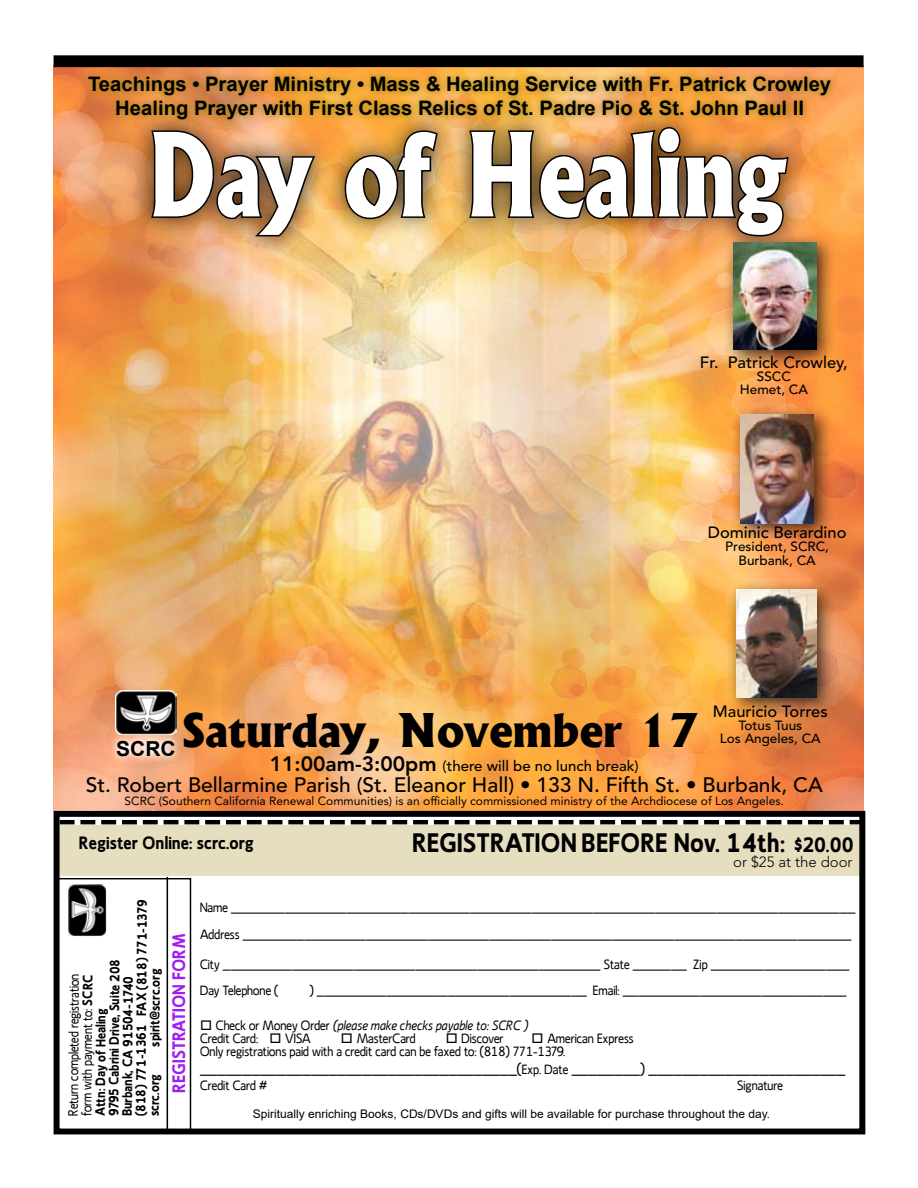
<style>
.page{position:relative;width:918px;height:1188px;background:#fff}
.page>*{position:absolute;margin:0;border:0;box-sizing:border-box;transform-origin:0 0}
.t1{font:800 110.85px "Albertus";color:#fff;scale:.81 1}
.t2{font:800 44.4px "Albertus";color:#000}
.t3{font:700 26.55px "Ligurino";color:#000}
.t4{font:500 20.7px "Avenir LT Std";color:#000}
.t5{font:700 20.7px "Arial";color:#000}
.t6{font:700 19.95px/23.7px "Arial";color:#000;text-align:center}
.t7{font:700 18px "Ligurino";color:#a01ef0}
.t8{font:700 17.7px "Ligurino";color:#000}
.t9{font:500 16.2px "Avenir LT Std";color:#000}
.t10{font:14.85px "Ligurino";color:#000}
.t11{font:500 14.85px "Avenir LT Std";color:#000}
.t12{font:300 14.85px "Avenir LT Std";color:#000}
.t13{font:700 13.5px/13.5px "Ligurino";letter-spacing:-.01em;color:#000}
.t14{font:13.35px/13.4px "Ligurino";color:#000}
.t15{font:500 13.35px/13.4px "Avenir LT Std";color:#000;text-align:center}
.t16{font:11.85px "Avenir LT Std";color:#000}
.t17{font:11.85px "Arial";color:#000}
.s1{font-weight:800;font-size:20.7px}
.s2{font-size:20.7px}
.s3{font-weight:400}
.s4{font-style:italic}
.s5{font-size:13.35px}
</style>
<div class="page">
<img style="left:54px;top:67px;width:810px;height:744px">
<img style="left:53px;top:125px;width:627px;height:617px">
<div style="left:58px;top:826px;width:804px;height:50px;background:#e5dfbf"></div>
<div style="left:54px;top:811px;width:811px;height:323px;border:6px solid #000"></div>
<hr style="left:167px;top:877px;width:1px;height:253px;background:#000">
<div style="left:57px;top:878px;width:134px;height:253px;border:1px solid #000"></div>
<svg style="left:60px;top:820px;width:805px;height:4px"></svg>
<img style="left:68px;top:884px;width:39px;height:52px">
<div style="left:54px;top:55px;width:810px;height:12px;background:#000"></div>
<div style="left:730px;top:404px;width:104px;height:139px;background:#000;opacity:.75"></div>
<img style="left:740px;top:415px;width:74px;height:108px">
<div style="left:130px;top:106px;width:680px;height:152px;background:#000;opacity:.75"></div>
<img style="left:149px;top:129px;width:168px;height:109px">
<svg style="left:343px;top:129px;width:96px;height:92px;background:#8c6a37"></svg>
<img style="left:467px;top:127px;width:323px;height:111px">
<div style="left:723px;top:232px;width:113px;height:137px;background:#000;opacity:.75"></div>
<img style="left:734px;top:243px;width:82px;height:106px">
<div style="left:726px;top:579px;width:110px;height:138px;background:#000;opacity:.75"></div>
<img style="left:736px;top:590px;width:80px;height:107px">
<div style="left:81px;top:69px;width:757px;height:58px;background:#968100;opacity:.75"></div>
<svg style="left:109px;top:733px;width:73px;height:31px;background:#f7c7ab"></svg>
<img style="left:115px;top:690px;width:62px;height:45px">
<h3 class="t6" style="left:88px;top:73px;width:745px">Teachings • Prayer Ministry • Mass &amp; Healing Service with Fr. Patrick Crowley<br>Healing Prayer with First Class Relics of St. Padre Pio &amp; St. John Paul II</h3>
<h1 class="t1" style="left:147px;top:102px;width:790px">Day of Healing</h1>
<p class="t9" style="left:700px;top:353px;width:149px">Fr. Patrick Crowley,</p>
<p class="t15" style="left:740px;top:370px;width:70px">SSCC<br>Hemet, CA</p>
<p class="t9" style="left:708px;top:523px;width:140px">Dominic Berardino</p>
<p class="t15" style="left:725px;top:540px;width:105px">President, SCRC,<br>Burbank, CA</p>
<p class="t9" style="left:713px;top:702px;width:116px">Mauricio Torres</p>
<p class="t15" style="left:720px;top:719px;width:102px">Totus Tuus<br>Los Angeles, CA</p>
<h2 class="t2" style="left:182px;top:701px;width:518px">Saturday, November 17</h2>
<h3 class="t5" style="left:116px;top:734px;width:61px">SCRC</h3>
<p class="t11" style="left:270px;top:758px;width:371px"><span class="s1">11:00am-3:00pm</span> (there will be no lunch break)</p>
<h3 class="t4" style="left:86px;top:773px;width:739px">St. Robert Bellarmine Parish (St. Eleanor Hall) • 133 N. Fifth St. • Burbank, CA</h3>
<p class="t16" style="left:125px;top:794px;width:661px">SCRC (Southern California Renewal Communities) is an officially commissioned ministry of the Archdiocese of Los Angeles.</p>
<h3 class="t8" style="left:79px;top:833px;width:176px">Register Online: scrc.org</h3>
<h3 class="t3" style="left:412px;top:827px;width:443px">REGISTRATION BEFORE Nov. 14th: <span class="s2">$20.00</span></h3>
<p class="t12" style="left:733px;top:853px;width:121px">or $25 at the door</p>
<p class="t13" style="left:67px;top:1116px;width:218px;rotate:-90deg"><span class="s3">Return completed registration<br>form with payment to:</span> SCRC<br>Attn: Day of Healing<br>9795 Cabrini Drive, Suite 208<br>Burbank, CA 91504-1740<br>(818) 771-1361 FAX (818) 771-1379 scrc.org</p>
<p class="t13" style="left:148px;top:1047px;width:79px;rotate:-90deg">spirit@scrc.org</p>
<h3 class="t7" style="left:168px;top:1093px;width:161px;rotate:-90deg">REGISTRATION FORM</h3>
<p class="t14" style="left:200px;top:894px;width:657px;line-height:26.5px">Name _________________________________________________________________________________<br>Address _______________________________________________________________________________</p>
<p class="t14" style="left:200px;top:952px;width:651px;line-height:25.2px">City _________________________________________________ State _______ Zip __________________<br>Day Telephone (</p>
<p class="t14" style="left:310px;top:983px;width:538px">) ___________________________________ Email: _____________________________</p>
<p class="t14" style="left:200px;top:1018px;width:329px">□ Check or Money Order <span class="s4">(please make checks payable to: SCRC )<br></span>Credit Card: □ VISA</p>
<p class="t14" style="left:341px;top:1032px;width:76px">□ MasterCard</p>
<p class="t14" style="left:446px;top:1032px;width:59px">□ Discover</p>
<p class="t14" style="left:200px;top:1032px;width:435px;text-indent:332px">□ American Express<br>Only registrations paid with a credit card can be faxed to: (818) 771-1379.</p>
<p class="t10" style="left:200px;top:1061px;width:647px">_____________________________________(<span class="s5">Exp. Date</span> ________) _______________________</p>
<p class="t14" style="left:200px;top:1079px;width:69px">Credit Card #</p>
<p class="t14" style="left:737px;top:1079px;width:47px">Signature</p>
<p class="t17" style="left:253px;top:1105px;width:519px">Spiritually enriching Books, CDs/DVDs and gifts will be available for purchase throughout the day.</p>
</div>
